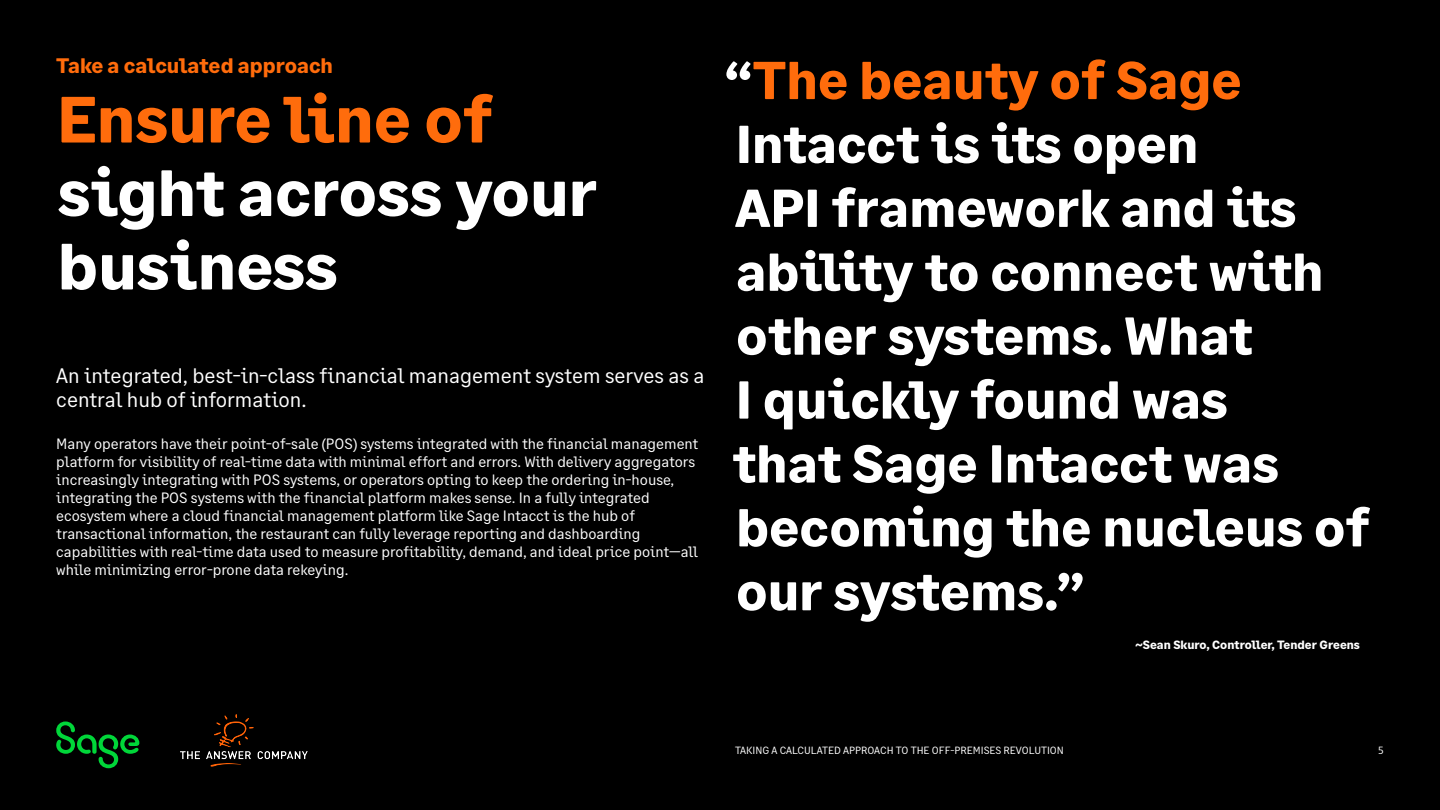
<style>
.page{position:relative;width:1440px;height:810px;background:#000}
.page>*{position:absolute;margin:0;border:0;box-sizing:border-box;transform-origin:0 0}
.t1{font:700 65.25px/73.5px "Sage Text";color:#fff}
.t2{font:700 65.25px "Sage Text";color:#ff6c0c}
.t3{font:700 53.25px/63.9px "Sage Text";color:#fff}
.t4{font:21px/24px "Sage Text";color:#fff}
.t5{font:700 21px "Sage Text";color:#ff6c0c}
.t6{font:15px/18px "Sage Text";color:#fff}
.t7{font:700 12px "Sage Text";color:#fff}
.t8{font:10.5px "Sage Text";color:#fff}
.s1{color:#ff6c0c}
</style>
<div class="page">
<svg style="left:56px;top:722px;width:83px;height:46px"></svg>
<img style="left:180px;top:715px;width:127px;height:51px">
<h3 class="t5" style="left:56px;top:53px;width:278px">Take a calculated approach</h3>
<h1 class="t2" style="left:57px;top:79px;width:437px">Ensure line of</h1>
<h1 class="t1" style="left:58px;top:158px;width:541px">sight across your business</h1>
<h3 class="t4" style="left:56px;top:364px;width:650px">An integrated, best-in-class financial management system serves as a central hub of information.</h3>
<p class="t6" style="left:56px;top:435px;width:644px">Many operators have their point-of-sale (POS) systems integrated with the financial management platform for visibility of real-time data with minimal effort and errors. With delivery aggregators increasingly integrating with POS systems, or operators opting to keep the ordering in-house, integrating the POS systems with the financial platform makes sense. In a fully integrated ecosystem where a cloud financial management platform like Sage Intacct is the hub of transactional information, the restaurant can fully leverage reporting and dashboarding capabilities with real-time data used to measure profitability, demand, and ideal price point—all while minimizing error-prone data rekeying.</p>
<h2 class="t3" style="left:724px;top:49px;width:647px">“<span class="s1">The beauty of Sage<br></span>Intacct is its open<br>API framework and its ability to connect with other systems. What<br>I quickly found was<br>that Sage Intacct was becoming the nucleus of our systems.”</h2>
<p class="t7" style="left:1136px;top:637px;width:226px">~Sean Skuro, Controller, Tender Greens</p>
<p class="t8" style="left:735px;top:744px;width:330px">TAKING A CALCULATED APPROACH TO THE OFF-PREMISES REVOLUTION</p>
<p class="t8" style="left:1379px;top:744px;width:7px">5</p>
</div>
